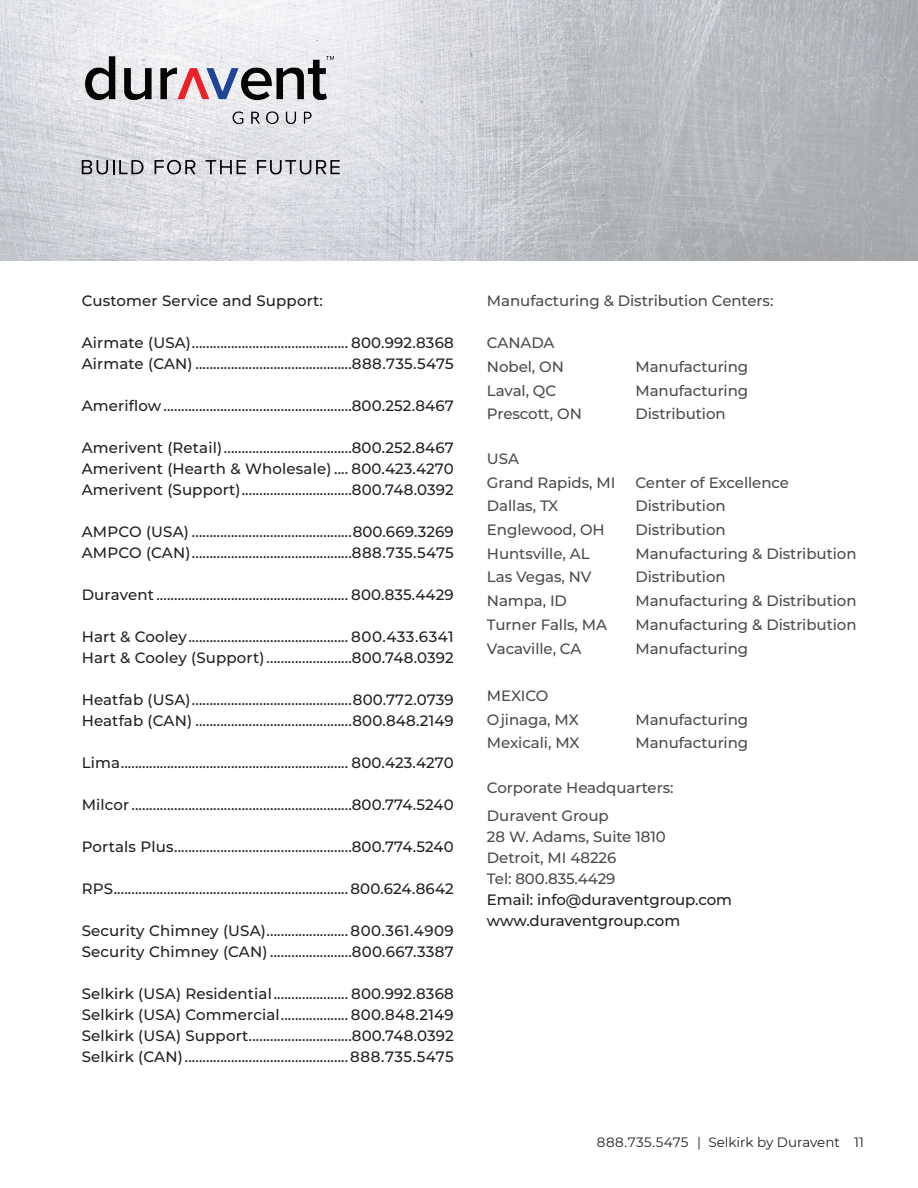
<style>
.page{position:relative;width:918px;height:1188px;background:#fff}
.page>*{position:absolute;margin:0;border:0;box-sizing:border-box;transform-origin:0 0}
.t1{font:500 15px/21px "Montserrat";letter-spacing:.01em;color:#231f20}
.t2{font:500 15px/23.7px "Montserrat";letter-spacing:-.005em;color:#4b4c4d}
.t3{font:13.5px "Montserrat";color:#231f20}
</style>
<div class="page">
<img style="left:0;top:0;width:918px;height:260px">
<img style="left:86px;top:57px;width:248px;height:67px">
<svg style="left:82px;top:160px;width:62px;height:14px"></svg>
<svg style="left:155px;top:160px;width:41px;height:14px"></svg>
<svg style="left:206px;top:160px;width:40px;height:14px"></svg>
<svg style="left:257px;top:160px;width:83px;height:14px"></svg>
<p class="t1" style="left:82px;top:290px;width:243px">Customer Service and Support:</p>
<p class="t1" style="left:82px;top:332px;width:374px">Airmate (USA)............................................ 800.992.8368<br>Airmate (CAN) ............................................888.735.5475</p>
<p class="t1" style="left:82px;top:395px;width:374px">Ameriflow.....................................................800.252.8467</p>
<p class="t1" style="left:82px;top:437px;width:374px;text-align:justify">Amerivent (Retail)....................................800.252.8467<br>Amerivent (Hearth &amp; Wholesale) .... 800.423.4270<br>Amerivent (Support)...............................800.748.0392</p>
<p class="t1" style="left:82px;top:521px;width:374px">AMPCO (USA) .............................................800.669.3269<br>AMPCO (CAN).............................................888.735.5475</p>
<p class="t1" style="left:82px;top:584px;width:374px">Duravent ...................................................... 800.835.4429</p>
<p class="t1" style="left:82px;top:626px;width:374px">Hart &amp; Cooley............................................. 800.433.6341<br>Hart &amp; Cooley (Support)........................800.748.0392</p>
<p class="t1" style="left:82px;top:689px;width:374px">Heatfab (USA).............................................800.772.0739<br>Heatfab (CAN) ............................................800.848.2149</p>
<p class="t1" style="left:82px;top:752px;width:374px">Lima................................................................ 800.423.4270</p>
<p class="t1" style="left:82px;top:794px;width:374px">Milcor ..............................................................800.774.5240</p>
<p class="t1" style="left:82px;top:836px;width:374px">Portals Plus..................................................800.774.5240</p>
<p class="t1" style="left:82px;top:878px;width:374px">RPS..................................................................800.624.8642</p>
<p class="t1" style="left:82px;top:920px;width:374px">Security Chimney (USA)....................... 800.361.4909<br>Security Chimney (CAN) .......................800.667.3387</p>
<p class="t1" style="left:82px;top:983px;width:374px;text-align:justify">Selkirk (USA) Residential..................... 800.992.8368<br>Selkirk (USA) Commercial................... 800.848.2149<br>Selkirk (USA) Support.............................800.748.0392<br>Selkirk (CAN)..............................................888.735.5475</p>
<p class="t2" style="left:487px;top:288px;width:288px">Manufacturing &amp; Distribution Centers:</p>
<p class="t2" style="left:487px;top:330px;width:78px">CANADA<br>Nobel, ON</p>
<p class="t2" style="left:635px;top:354px;width:114px">Manufacturing</p>
<p class="t2" style="left:487px;top:378px;width:71px">Laval, QC</p>
<p class="t2" style="left:635px;top:378px;width:114px">Manufacturing</p>
<p class="t2" style="left:487px;top:402px;width:96px">Prescott, ON</p>
<p class="t2" style="left:635px;top:402px;width:92px">Distribution</p>
<p class="t2" style="left:487px;top:446px;width:130px">USA<br>Grand Rapids, MI</p>
<p class="t2" style="left:635px;top:470px;width:155px">Center of Excellence</p>
<p class="t2" style="left:487px;top:494px;width:73px">Dallas, TX</p>
<p class="t2" style="left:635px;top:494px;width:92px">Distribution</p>
<p class="t2" style="left:487px;top:517px;width:119px">Englewood, OH</p>
<p class="t2" style="left:635px;top:517px;width:92px">Distribution</p>
<p class="t2" style="left:487px;top:541px;width:104px">Huntsville, AL</p>
<p class="t2" style="left:635px;top:541px;width:223px">Manufacturing &amp; Distribution</p>
<p class="t2" style="left:487px;top:565px;width:106px">Las Vegas, NV</p>
<p class="t2" style="left:635px;top:565px;width:92px">Distribution</p>
<p class="t2" style="left:487px;top:588px;width:82px">Nampa, ID</p>
<p class="t2" style="left:635px;top:588px;width:223px">Manufacturing &amp; Distribution</p>
<p class="t2" style="left:487px;top:612px;width:122px">Turner Falls, MA</p>
<p class="t2" style="left:635px;top:612px;width:223px">Manufacturing &amp; Distribution</p>
<p class="t2" style="left:487px;top:636px;width:96px">Vacaville, CA</p>
<p class="t2" style="left:635px;top:636px;width:114px">Manufacturing</p>
<p class="t2" style="left:487px;top:683px;width:93px">MEXICO<br>Ojinaga, MX</p>
<p class="t2" style="left:635px;top:707px;width:114px">Manufacturing</p>
<p class="t2" style="left:487px;top:731px;width:94px">Mexicali, MX</p>
<p class="t2" style="left:635px;top:731px;width:114px">Manufacturing</p>
<p class="t2" style="left:487px;top:773px;width:188px;line-height:27.8px">Corporate Headquarters:<br>Duravent Group</p>
<p class="t2" style="left:487px;top:825px;width:180px;line-height:21px">28 W. Adams, Suite 1810<br>Detroit, MI 48226<br>Tel: 800.835.4429</p>
<p class="t1" style="left:487px;top:888px;width:247px">Email: info@duraventgroup.com www.duraventgroup.com</p>
<p class="t3" style="left:597px;top:1133px;width:269px">888.735.5475 | Selkirk by Duravent 11</p>
</div>
